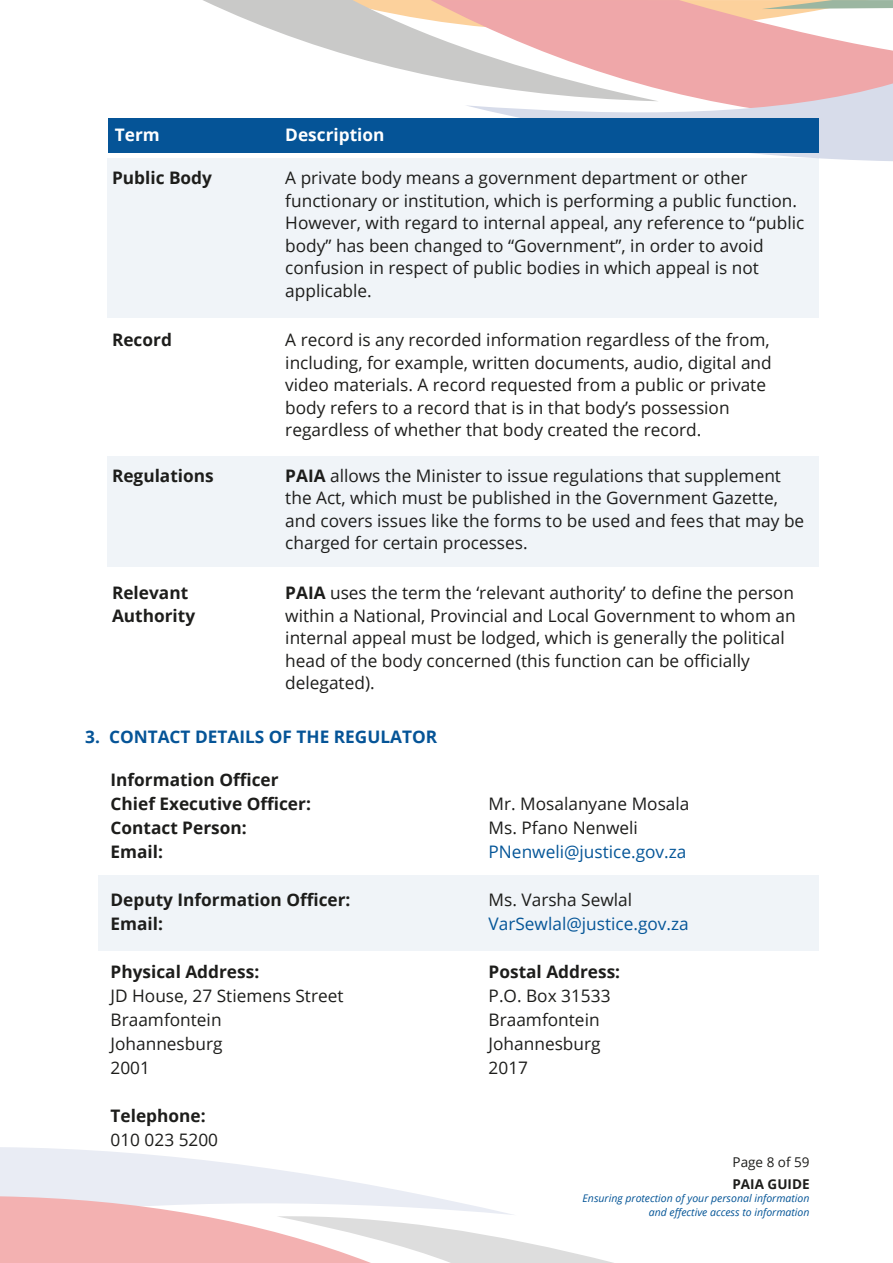
<style>
.page{position:relative;width:893px;height:1263px;background:#fff}
.page>*{position:absolute;margin:0;border:0;box-sizing:border-box;transform-origin:0 0}
.t1{font:17.25px/22.5px "Open Sans";color:#1d1d1b}
.t2{font:700 17.25px/22.5px "Open Sans";color:#1d1d1b}
.t3{font:17.25px "Open Sans";color:#055698}
.t4{font:700 17.25px "Open Sans";color:#055497}
.t5{font:700 17.25px "Open Sans";color:#fff}
.t6{font:13.5px "Open Sans";color:#1d1d1b}
.t7{font:700 13.5px "Open Sans";color:#1d1d1b}
.t8{font:italic 10.5px/13.5px "Open Sans";color:#035496;text-align:right}
.s1{font-weight:700}
</style>
<div class="page">
<svg style="left:0;top:1147px;width:614px;height:116px"></svg>
<svg style="left:659px;top:0;width:234px;height:83px;fill:#efa7a9"></svg>
<svg style="left:203px;top:0;width:456px;height:83px"></svg>
<svg style="left:465px;top:83px;width:428px;height:78px"></svg>
<div style="left:108px;top:159px;width:711px;height:159px;background:#f0f4f8"></div>
<div style="left:108px;top:118px;width:711px;height:35px;background:#055497"></div>
<div style="left:108px;top:456px;width:711px;height:111px;background:#f0f4f8"></div>
<div style="left:99px;top:875px;width:720px;height:76px;background:#f0f4f8"></div>
<p class="t5" style="left:115px;top:122px;width:46px">Term</p>
<p class="t5" style="left:285px;top:122px;width:101px">Description</p>
<p class="t2" style="left:112px;top:167px;width:101px">Public Body</p>
<p class="t1" style="left:285px;top:166px;width:520px">A private body means a government department or other functionary or institution, which is performing a public function.<br>However, with regard to internal appeal, any reference to “public body” has been changed to “Government”, in order to avoid confusion in respect of public bodies in which appeal is not applicable.</p>
<p class="t2" style="left:112px;top:328px;width:61px">Record</p>
<p class="t1" style="left:285px;top:328px;width:488px">A record is any recorded information regardless of the from, including, for example, written documents, audio, digital and video materials. A record requested from a public or private body refers to a record that is in that body’s possession regardless of whether that body created the record.</p>
<p class="t2" style="left:112px;top:464px;width:103px">Regulations</p>
<p class="t1" style="left:285px;top:464px;width:520px"><span class="s1">PAIA</span> allows the Minister to issue regulations that supplement the Act, which must be published in the Government Gazette, and covers issues like the forms to be used and fees that may be charged for certain processes.</p>
<p class="t2" style="left:112px;top:581px;width:85px">Relevant<br>Authority</p>
<p class="t1" style="left:285px;top:581px;width:512px"><span class="s1">PAIA</span> uses the term the ‘relevant authority’ to define the person within a National, Provincial and Local Government to whom an internal appeal must be lodged, which is generally the political head of the body concerned (this function can be officially delegated).</p>
<p class="t4" style="left:85px;top:725px;width:353px">3. CONTACT DETAILS OF THE REGULATOR</p>
<p class="t2" style="left:111px;top:767px;width:202px;line-height:24px">Information Officer<br>Chief Executive Officer:</p>
<p class="t1" style="left:489px;top:792px;width:202px">Mr. Mosalanyane Mosala</p>
<p class="t2" style="left:111px;top:816px;width:138px">Contact Person:</p>
<p class="t1" style="left:489px;top:816px;width:151px">Ms. Pfano Nenweli</p>
<p class="t2" style="left:111px;top:840px;width:54px">Email:</p>
<p class="t3" style="left:489px;top:840px;width:199px">PNenweli@justice.gov.za</p>
<p class="t2" style="left:111px;top:888px;width:241px">Deputy Information Officer:</p>
<p class="t1" style="left:489px;top:888px;width:145px">Ms. Varsha Sewlal</p>
<p class="t2" style="left:111px;top:912px;width:54px">Email:</p>
<p class="t3" style="left:489px;top:912px;width:202px">VarSewlal@justice.gov.za</p>
<p class="t2" style="left:111px;top:960px;width:150px">Physical Address:</p>
<p class="t2" style="left:489px;top:960px;width:133px">Postal Address:</p>
<p class="t1" style="left:111px;top:984px;width:234px">JD House, 27 Stiemens Street</p>
<p class="t1" style="left:489px;top:984px;width:123px">P.O. Box 31533</p>
<p class="t1" style="left:111px;top:1008px;width:113px">Braamfontein</p>
<p class="t1" style="left:489px;top:1008px;width:113px">Braamfontein</p>
<p class="t1" style="left:111px;top:1032px;width:113px">Johannesburg</p>
<p class="t1" style="left:489px;top:1032px;width:113px">Johannesburg</p>
<p class="t1" style="left:111px;top:1056px;width:41px">2001</p>
<p class="t1" style="left:489px;top:1056px;width:41px">2017</p>
<p class="t2" style="left:111px;top:1104px;width:97px">Telephone:</p>
<p class="t1" style="left:111px;top:1128px;width:109px">010 023 5200</p>
<p class="t6" style="left:733px;top:1152px;width:79px">Page 8 of 59</p>
<p class="t8" style="left:583px;top:1191px;width:228px">Ensuring protection of your personal information and effective access to information</p>
<p class="t7" style="left:732px;top:1174px;width:79px">PAIA GUIDE</p>
</div>
